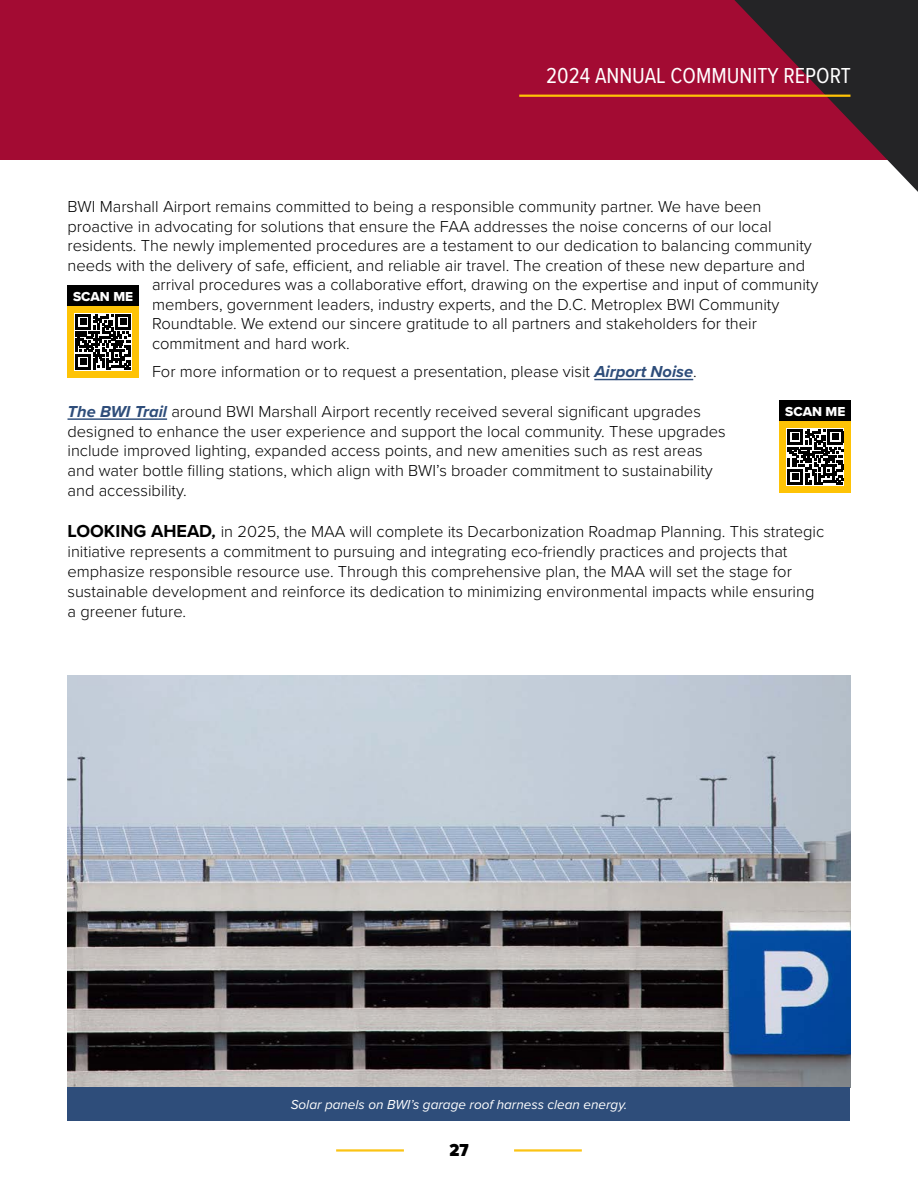
<style>
.page{position:relative;width:918px;height:1188px;background:#fff}
.page>*{position:absolute;margin:0;border:0;box-sizing:border-box;transform-origin:0 0}
.t1{font:22.5px "Proxima Nova Cond";color:#fff}
.t2{font:900 18px "Proxima Nova Cond";color:#000}
.t3{font:300 16.5px/19.8px "Proxima Nova";color:#000}
.t4{font:italic 13.5px "Proxima Nova";color:#fff}
.t5{font:13.5px "Proxima Nova Extrabld";color:#fff}
.s1{font-weight:700;font-style:italic;color:#2e4d7a}
.s2{font-weight:700;font-size:18px}
.s3{font-weight:700;font-style:italic}
</style>
<div class="page">
<div style="left:0;top:0;width:918px;height:160px;background:#a30b33"></div>
<svg style="left:734px;top:0;width:184px;height:192px"></svg>
<hr style="left:519px;top:95px;width:331px;height:2px;background:#fec306">
<hr style="left:594px;top:379px;width:99px;height:1px;background:#2e4d7a">
<hr style="left:68px;top:418px;width:99px;height:2px;background:#2e4d7a">
<hr style="left:336px;top:1149px;width:68px;height:3px;background:#fbc314">
<hr style="left:514px;top:1149px;width:68px;height:3px;background:#fbc314">
<img style="left:68px;top:675px;width:782px;height:412px">
<div style="left:68px;top:1087px;width:782px;height:33px;background:#2e4d7a"></div>
<div style="left:68px;top:306px;width:71px;height:72px;background:#fec306"></div>
<div style="left:67px;top:285px;width:72px;height:21px;background:#000"></div>
<div style="left:75px;top:313px;width:57px;height:57px;background:#fff"></div>
<svg style="left:75px;top:314px;width:56px;height:56px"></svg>
<div style="left:780px;top:421px;width:71px;height:72px;background:#fec306"></div>
<div style="left:780px;top:400px;width:71px;height:21px;background:#000"></div>
<svg style="left:787px;top:428px;width:57px;height:57px"></svg>
<svg style="left:787px;top:429px;width:56px;height:56px"></svg>
<div style="left:792px;top:474px;width:7px;height:6px;background:#000"></div>
<h1 class="t1" style="left:546px;top:59px;width:306px">2024 ANNUAL COMMUNITY REPORT</h1>
<p class="t3" style="left:68px;top:196px;width:696px">BWI Marshall Airport remains committed to being a responsible community partner. We have been</p>
<p class="t3" style="left:68px;top:215px;width:706px">proactive in advocating for solutions that ensure the FAA addresses the noise concerns of our local</p>
<p class="t3" style="left:68px;top:235px;width:746px">residents. The newly implemented procedures are a testament to our dedication to balancing community</p>
<p class="t3" style="left:68px;top:254px;width:739px">needs with the delivery of safe, efficient, and reliable air travel. The creation of these new departure and</p>
<p class="t3" style="left:152px;top:274px;width:668px">arrival procedures was a collaborative effort, drawing on the expertise and input of community</p>
<p class="t3" style="left:152px;top:294px;width:629px">members, government leaders, industry experts, and the D.C. Metroplex BWI Community<br>Roundtable. We extend our sincere gratitude to all partners and stakeholders for their</p>
<p class="t3" style="left:152px;top:332px;width:199px">commitment and hard work.</p>
<p class="t3" style="left:152px;top:361px;width:546px">For more information or to request a presentation, please visit <span class="s1">Airport Noise</span>.</p>
<p class="t3" style="left:68px;top:401px;width:660px"><span class="s1">The BWI Trail</span> around BWI Marshall Airport recently received several significant upgrades designed to enhance the user experience and support the local community. These upgrades include improved lighting, expanded access points, and new amenities such as rest areas</p>
<p class="t3" style="left:68px;top:460px;width:647px">and water bottle filling stations, which align with BWI’s broader commitment to sustainability</p>
<p class="t3" style="left:68px;top:480px;width:121px">and accessibility.</p>
<p class="t3" style="left:67px;top:521px;width:758px"><span class="s2">LOOKING AHEAD</span><span class="s3">,</span> in 2025, the MAA will complete its Decarbonization Roadmap Planning. This strategic initiative represents a commitment to pursuing and integrating eco-friendly practices and projects that emphasize responsible resource use. Through this comprehensive plan, the MAA will set the stage for sustainable development and reinforce its dedication to minimizing environmental impacts while ensuring a greener future.</p>
<p class="t5" style="left:73px;top:286px;width:62px">SCAN ME</p>
<p class="t5" style="left:785px;top:401px;width:62px">SCAN ME</p>
<p class="t4" style="left:291px;top:1094px;width:338px">Solar panels on BWI’s garage roof harness clean energy.</p>
<p class="t2" style="left:449px;top:1137px;width:21px">27</p>
</div>
